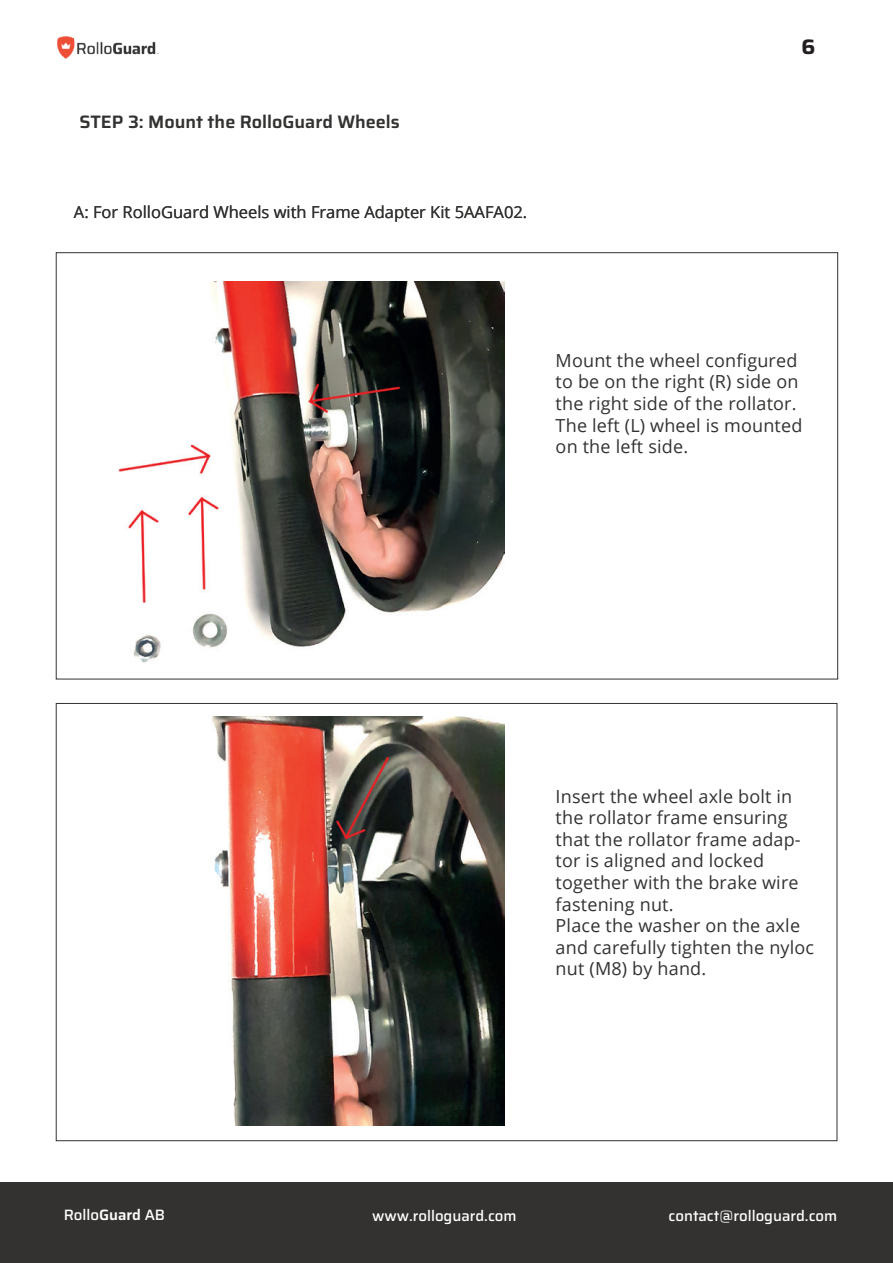
<style>
.page{position:relative;width:893px;height:1263px;background:#fff}
.page>*{position:absolute;margin:0;border:0;box-sizing:border-box;transform-origin:0 0}
.t1{font:700 21px "Saira";color:#231f20}
.t2{font:18px/21.6px "Open Sans";letter-spacing:.01em;color:#333231}
.t3{font:600 18px "Saira";color:#333231}
.t4{font:16.5px "Open Sans";color:#333231}
.t5{font:500 15px "Saira";color:#fff}
.s1{font-weight:600}
</style>
<div class="page">
<img style="left:57px;top:36px;width:102px;height:23px">
<img style="left:96px;top:281px;width:409px;height:399px">
<img style="left:212px;top:716px;width:293px;height:409px">
<div style="left:0;top:1182px;width:893px;height:81px;background:#333231"></div>
<p class="t3" style="left:79px;top:107px;width:322px">STEP 3: Mount the RolloGuard Wheels</p>
<p class="t4" style="left:74px;top:201px;width:455px">A: For RolloGuard Wheels with Frame Adapter Kit 5AAFA02.</p>
<p class="t1" style="left:801px;top:29px;width:15px">6</p>
<p class="t2" style="left:556px;top:349px;width:248px">Mount the wheel configured to be on the right (R) side on the right side of the rollator.<br>The left (L) wheel is mounted on the left side.</p>
<p class="t2" style="left:556px;top:785px;width:260px">Insert the wheel axle bolt in the rollator frame ensuring that the rollator frame adap&shy;tor is aligned and locked together with the brake wire fastening nut.<br>Place the washer on the axle and carefully tighten the nyloc nut (M8) by hand.</p>
<p class="t5" style="left:64px;top:1202px;width:103px">Rollo<span class="s1">Guard</span> AB</p>
<p class="t5" style="left:372px;top:1204px;width:146px">www.rolloguard.com</p>
<p class="t5" style="left:668px;top:1204px;width:170px">contact@rolloguard.com</p>
</div>
